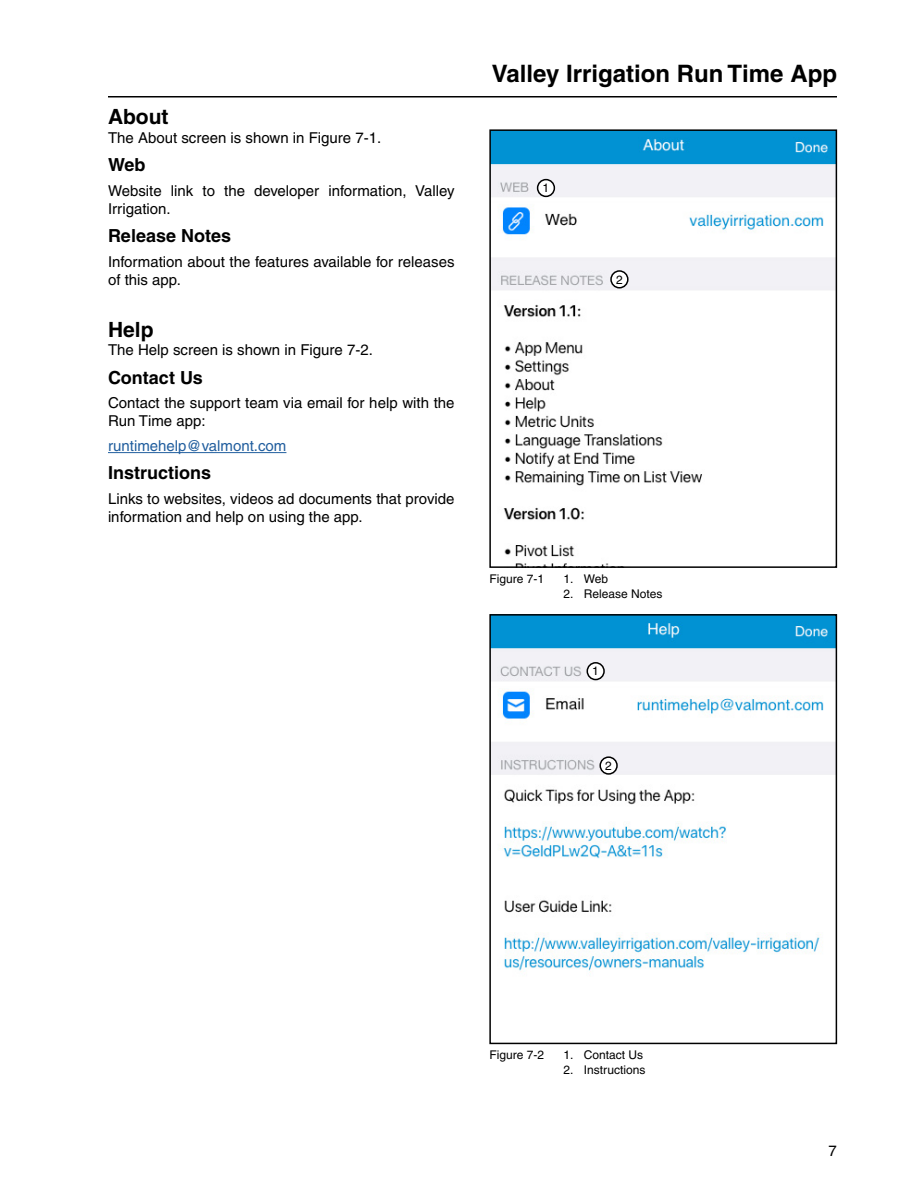
<style>
.page{position:relative;width:918px;height:1188px;background:#fff}
.page>*{position:absolute;margin:0;border:0;box-sizing:border-box;transform-origin:0 0}
.t1{font:700 24px "Helvetica";color:#000}
.t2{font:700 21px "Helvetica";color:#000}
.t3{font:700 18px "Helvetica";color:#000}
.t4{font:15px/18px "Helvetica";color:#000}
.t5{font:15px "Helvetica";color:#215e9e}
.t6{font:12px "Helvetica";color:#000}
</style>
<div class="page">
<hr style="left:108px;top:96px;width:729px;height:2px;background:#000">
<hr style="left:108px;top:452px;width:178px;height:1px;background:#215e9e">
<img style="left:492px;top:132px;width:342px;height:433px">
<div style="left:489px;top:129px;width:348px;height:439px;border:2px solid #000"></div>
<div style="left:611px;top:271px;width:17px;height:17px;background:#fff;border-radius:50%"></div>
<div style="left:610px;top:270px;width:19px;height:19px;border:2px solid #000;border-radius:50%"></div>
<div style="left:538px;top:180px;width:16px;height:16px;background:#fff;border-radius:50%"></div>
<div style="left:537px;top:179px;width:18px;height:18px;border:2px solid #000;border-radius:50%"></div>
<img style="left:492px;top:617px;width:342px;height:354px">
<div style="left:489px;top:614px;width:348px;height:430px;border:2px solid #000"></div>
<div style="left:600px;top:757px;width:17px;height:17px;background:#fff;border-radius:50%"></div>
<div style="left:599px;top:756px;width:19px;height:19px;border:2px solid #000;border-radius:50%"></div>
<div style="left:587px;top:663px;width:17px;height:17px;background:#fff;border-radius:50%"></div>
<div style="left:587px;top:662px;width:18px;height:18px;border:2px solid #000;border-radius:50%"></div>
<h2 class="t2" style="left:108px;top:104px;width:62px">About</h2>
<p class="t4" style="left:108px;top:128px;width:275px">The About screen is shown in Figure 7-1.</p>
<p class="t3" style="left:108px;top:154px;width:39px">Web</p>
<p class="t4" style="left:108px;top:181px;width:348px">Website link to the developer information, Valley<br>Irrigation.</p>
<p class="t3" style="left:108px;top:225px;width:125px">Release Notes</p>
<p class="t4" style="left:108px;top:252px;width:348px">Information about the features available for releases of this app.</p>
<h2 class="t2" style="left:108px;top:317px;width:47px">Help</h2>
<p class="t4" style="left:108px;top:341px;width:266px">The Help screen is shown in Figure 7-2.</p>
<p class="t3" style="left:108px;top:366px;width:97px">Contact Us</p>
<p class="t4" style="left:108px;top:394px;width:348px">Contact the support team via email for help with the<br>Run Time app:</p>
<p class="t5" style="left:108px;top:437px;width:180px">runtimehelp@valmont.com</p>
<p class="t3" style="left:108px;top:462px;width:105px">Instructions</p>
<p class="t4" style="left:108px;top:490px;width:348px">Links to websites, videos ad documents that provide information and help on using the app.</p>
<h1 class="t1" style="left:492px;top:58px;width:347px">Valley Irrigation Run Time App</h1>
<p class="t6" style="left:543px;top:181px;width:8px">1</p>
<p class="t6" style="left:616px;top:272px;width:8px">2</p>
<p class="t6" style="left:489px;top:572px;width:56px">Figure 7-1</p>
<p class="t6" style="left:564px;top:572px;width:46px">1. Web</p>
<p class="t6" style="left:564px;top:586px;width:100px">2. Release Notes</p>
<p class="t6" style="left:592px;top:664px;width:8px">1</p>
<p class="t6" style="left:605px;top:759px;width:8px">2</p>
<p class="t6" style="left:489px;top:1048px;width:56px">Figure 7-2</p>
<p class="t6" style="left:564px;top:1048px;width:81px">1. Contact Us</p>
<p class="t6" style="left:564px;top:1063px;width:83px">2. Instructions</p>
<p class="t4" style="left:829px;top:1142px;width:10px">7</p>
</div>
